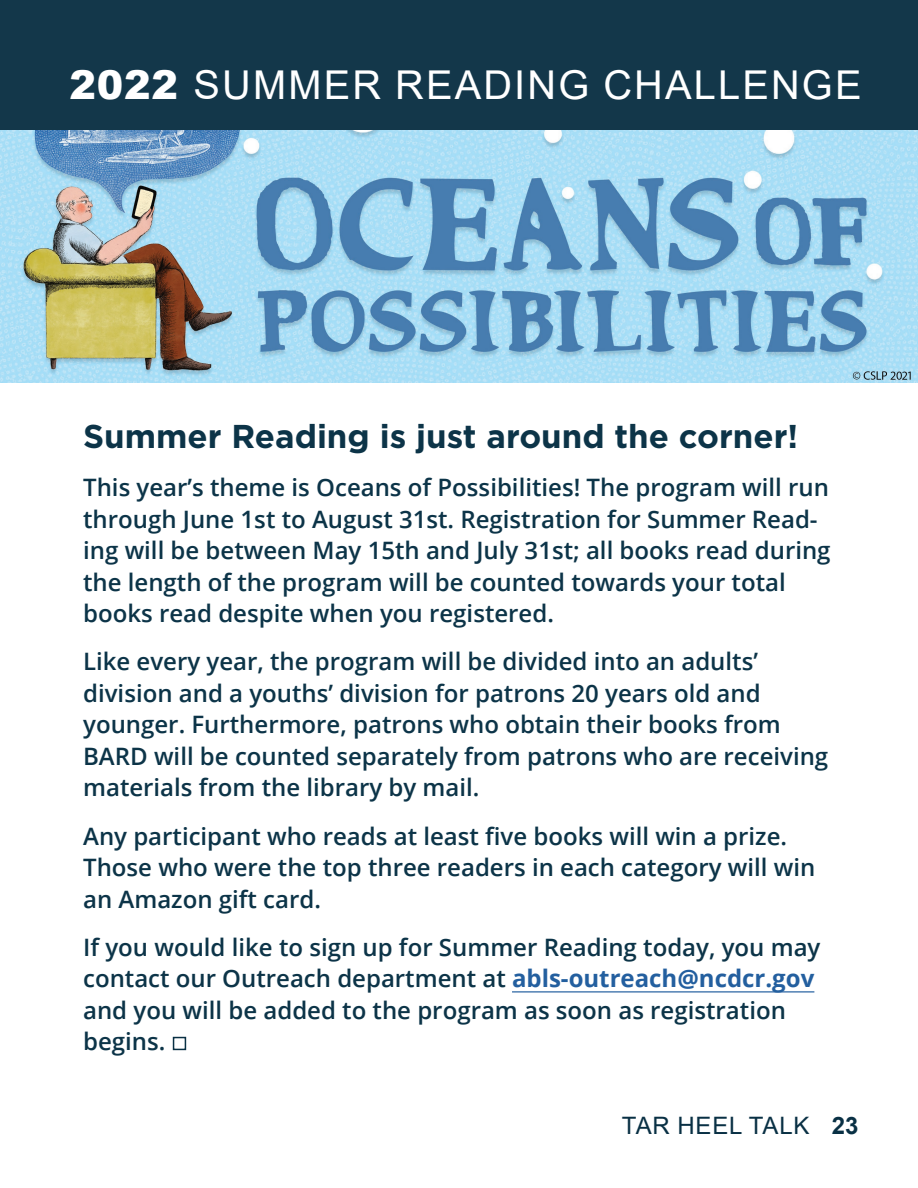
<style>
.page{position:relative;width:918px;height:1188px;background:#fff}
.page>*{position:absolute;margin:0;border:0;box-sizing:border-box;transform-origin:0 0}
.t1{font:39.75px "Arial";letter-spacing:.055em;color:#fff}
.t2{font:700 33px "Gotham";color:#0c3448}
.t3{font:600 24px/31.5px "Open Sans";color:#0c3448}
.t4{font:600 24px/31.5px "Open Sans";color:#0c3448}
.t5{font:24px "Arial";letter-spacing:.035em;color:#093044}
.s1{font-weight:900}
.s2{font-weight:700;color:#235f9f}
.s3{font-style:inherit}
.s4{font-weight:700}
</style>
<div class="page">
<hr style="left:512px;top:991px;width:302px;height:1px;background:#235f9f">
<div style="left:0;top:0;width:918px;height:130px;background:#13374a"></div>
<img style="left:0;top:130px;width:918px;height:253px">
<div style="left:173px;top:1037px;width:13px;height:13px;border:2px solid #093044"></div>
<h1 class="t1" style="left:70px;top:58px;width:794px"><span class="s1">2022</span> SUMMER READING CHALLENGE</h1>
<h2 class="t2" style="left:83px;top:414px;width:717px">Summer Reading is just around the corner!</h2>
<p class="t3" style="left:83px;top:471px;width:749px">This year’s theme is Oceans of Possibilities! The program will run through June 1st to August 31st. Registration for Summer Read&shy;ing will be between May 15th and July 31st; all books read during the length of the program will be counted towards your total books read despite when you registered.</p>
<p class="t3" style="left:83px;top:645px;width:747px">Like every year, the program will be divided into an adults’ division and a youths’ division for patrons 20 years old and younger. Furthermore, patrons who obtain their books from BARD will be counted separately from patrons who are receiving materials from the library by mail.</p>
<p class="t4" style="left:83px;top:820px;width:734px">Any participant who reads at least five books will win a prize.<br>Those who were the top three readers in each category will win an Amazon gift card.</p>
<p class="t3" style="left:83px;top:931px;width:739px">If you would like to sign up for Summer Reading today, you may contact our Outreach department at <span class="s2">abls-outreach@ncdcr.gov </span><span class="s3">and you will be added to the program as soon as registration begins.</span></p>
<p class="t5" style="left:622px;top:1109px;width:238px">TAR HEEL TALK <span class="s4">23</span></p>
</div>
